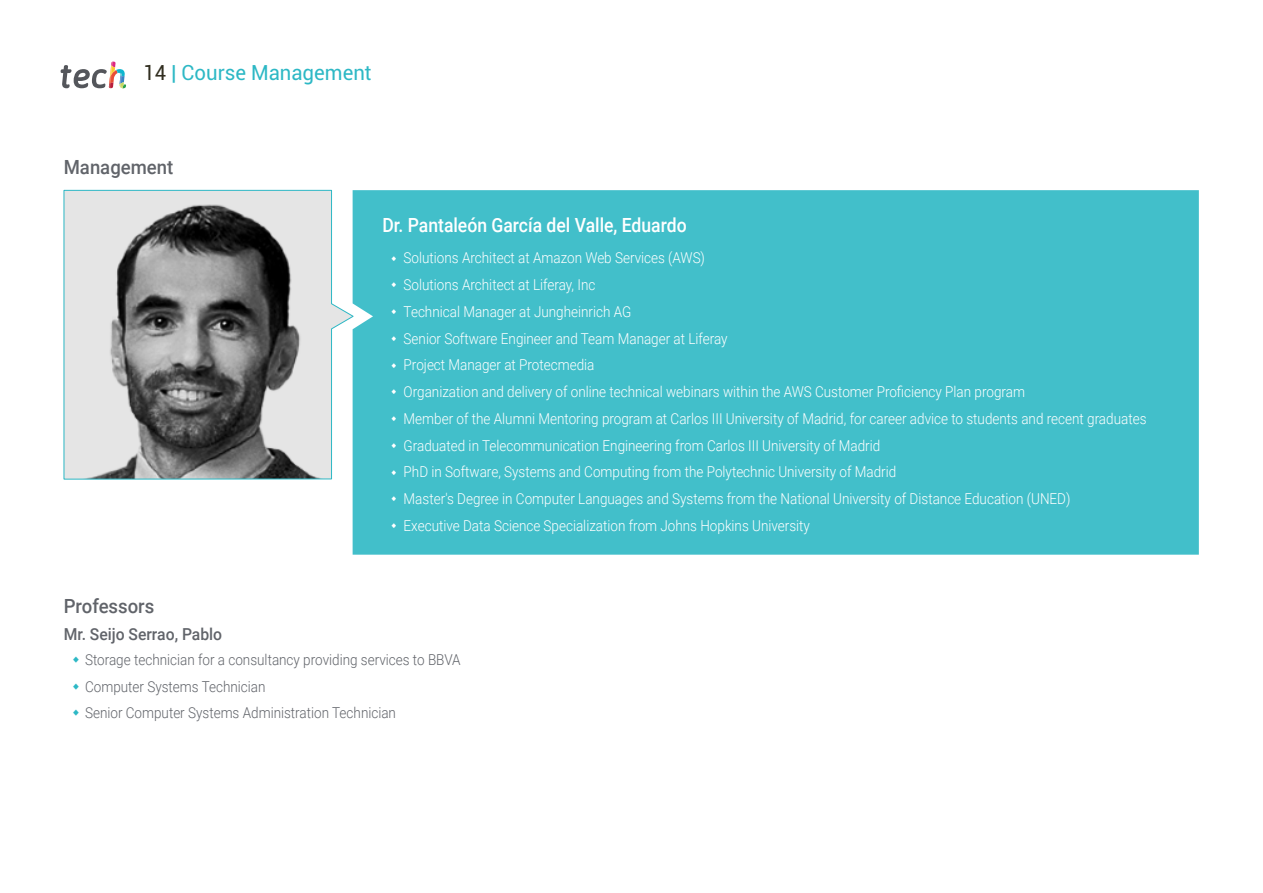
<style>
.page{position:relative;width:1263px;height:893px;background:#fff}
.page>*{position:absolute;margin:0;border:0;box-sizing:border-box;transform-origin:0 0}
.t1{font:21px "Roboto";color:#2db8c5}
.t2{font:500 19.5px "Roboto";color:#fff;scale:.9 1}
.t3{font:500 19.5px "Roboto";color:#61646a;scale:.95 1}
.t4{font:500 16.5px "Roboto";color:#61646a;scale:.95 1}
.t5{font:300 15px/26.7px "Roboto";color:#fff;scale:.9 1}
.t6{font:300 15px/26.7px "Roboto";color:#61646a;scale:.9 1}
.s1{color:#312e20}
</style>
<div class="page">
<svg style="left:61px;top:62px;width:65px;height:27px"></svg>
<div style="left:353px;top:190px;width:846px;height:365px;background:#42bfca"></div>
<svg style="left:64px;top:190px;width:290px;height:289px;background:#9fa2a2"></svg>
<svg style="left:392px;top:256px;width:4px;height:5px"></svg>
<svg style="left:392px;top:282px;width:4px;height:5px"></svg>
<svg style="left:392px;top:309px;width:4px;height:5px"></svg>
<svg style="left:392px;top:336px;width:4px;height:5px"></svg>
<svg style="left:392px;top:363px;width:4px;height:5px"></svg>
<svg style="left:392px;top:389px;width:4px;height:5px"></svg>
<svg style="left:392px;top:416px;width:4px;height:5px"></svg>
<svg style="left:392px;top:443px;width:4px;height:5px"></svg>
<svg style="left:392px;top:470px;width:4px;height:5px"></svg>
<svg style="left:392px;top:496px;width:4px;height:5px"></svg>
<svg style="left:392px;top:523px;width:4px;height:5px"></svg>
<h1 class="t1" style="left:144px;top:57px;width:229px"><span class="s1">14</span> | Course Management</h1>
<h2 class="t3" style="left:64px;top:154px;width:117px">Management</h2>
<h2 class="t2" style="left:382px;top:212px;width:340px">Dr. Pantaleón García del Valle, Eduardo</h2>
<p class="t5" style="left:404px;top:244px;width:827px">Solutions Architect at Amazon Web Services (AWS)<br>Solutions Architect at Liferay, Inc<br>Technical Manager at Jungheinrich AG<br>Senior Software Engineer and Team Manager at Liferay<br>Project Manager at Protecmedia<br>Organization and delivery of online technical webinars within the AWS Customer Proficiency Plan program<br>Member of the Alumni Mentoring program at Carlos III University of Madrid, for career advice to students and recent graduates Graduated in Telecommunication Engineering from Carlos III University of Madrid<br>PhD in Software, Systems and Computing from the Polytechnic University of Madrid<br>Master's Degree in Computer Languages and Systems from the National University of Distance Education (UNED)<br>Executive Data Science Specialization from Johns Hopkins University</p>
<h2 class="t3" style="left:64px;top:592px;width:97px">Professors</h2>
<p class="t4" style="left:64px;top:623px;width:168px">Mr. Seijo Serrao, Pablo</p>
<p class="t6" style="left:85px;top:646px;width:419px">Storage technician for a consultancy providing services to BBVA<br>Computer Systems Technician<br>Senior Computer Systems Administration Technician</p>
</div>
